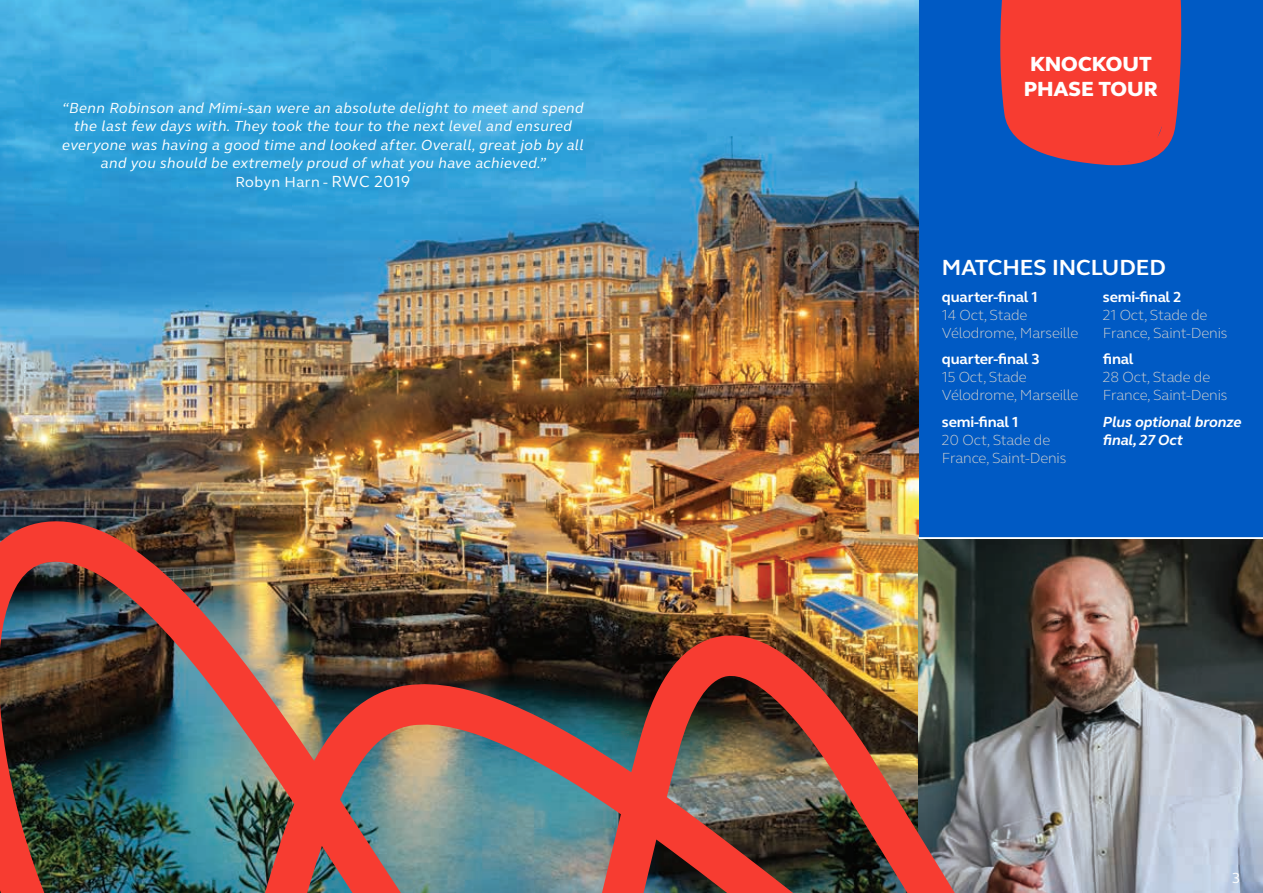
<style>
.page{position:relative;width:1263px;height:893px;background:#fff}
.page>*{position:absolute;margin:0;border:0;box-sizing:border-box;transform-origin:0 0}
.t1{font:700 22.5px "Webb Ellis Cup";color:#fff}
.t2{font:800 21px/25.2px "Webb Ellis Cup";color:#fff;text-align:center}
.t3{font:italic 15px/18px "Webb Ellis Cup";letter-spacing:.025em;color:#fff;text-align:center}
.t4{font:300 15px/18px "Webb Ellis Cup";letter-spacing:-.01em;color:#cfcfcf}
.t5{font:700 15px "Webb Ellis Cup";letter-spacing:-.01em;color:#fff}
.t6{font:italic 700 15px/18px "Webb Ellis Cup";letter-spacing:-.01em;color:#fff}
.t7{font:15px "Webb Ellis Cup";letter-spacing:.025em;color:#fff}
.s1{font-size:16.5px}
</style>
<div class="page">
<div style="left:918px;top:0;width:345px;height:893px;background:#005ac4"></div>
<img style="left:0;top:0;width:918px;height:516px">
<img style="left:1057px;top:539px;width:206px;height:354px">
<svg style="left:1000px;top:0;width:182px;height:165px;background:#df3e3e"></svg>
<hr style="left:918px;top:537px;width:345px;height:2px;background:#fff">
<img style="left:0;top:516px;width:1057px;height:377px">
<p class="t3" style="left:62px;top:99px;width:523px">“Benn Robinson and Mimi-san were an absolute delight to meet and spend the last few days with. They took the tour to the next level and ensured everyone was having a good time and looked after. Overall, great job by all and you should be extremely proud of what you have achieved.”</p>
<p class="t7" style="left:235px;top:172px;width:177px">Robyn Harn - <span class="s1">RWC 2019</span></p>
<h2 class="t2" style="left:1024px;top:51px;width:135px">KNOCKOUT<br>PHASE TOUR</h2>
<h1 class="t1" style="left:942px;top:253px;width:225px">MATCHES INCLUDED</h1>
<p class="t5" style="left:942px;top:287px;width:97px">quarter-final 1</p>
<p class="t4" style="left:942px;top:305px;width:138px">14 Oct, Stade<br>Vélodrome, Marseille</p>
<p class="t5" style="left:942px;top:349px;width:99px">quarter-final 3</p>
<p class="t4" style="left:942px;top:368px;width:138px">15 Oct, Stade<br>Vélodrome, Marseille</p>
<p class="t5" style="left:942px;top:412px;width:78px">semi-final 1</p>
<p class="t4" style="left:942px;top:430px;width:126px">20 Oct, Stade de<br>France, Saint-Denis</p>
<p class="t5" style="left:1103px;top:287px;width:80px">semi-final 2</p>
<p class="t4" style="left:1103px;top:305px;width:126px">21 Oct, Stade de<br>France, Saint-Denis</p>
<p class="t5" style="left:1103px;top:349px;width:32px">final</p>
<p class="t4" style="left:1103px;top:368px;width:126px">28 Oct, Stade de<br>France, Saint-Denis</p>
<p class="t6" style="left:1103px;top:413px;width:140px">Plus optional bronze final, 27 Oct</p>
<p class="t7" style="left:1232px;top:868px;width:10px">3</p>
</div>
